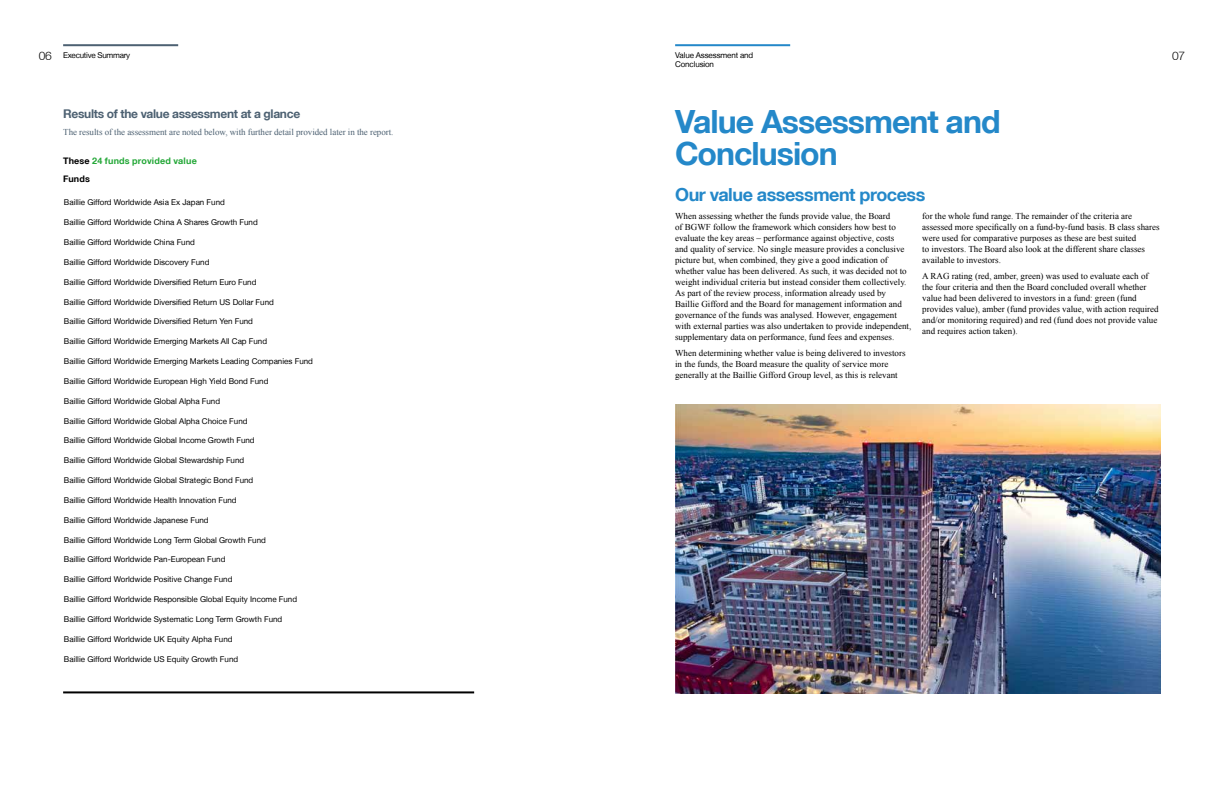
<style>
.page{position:relative;width:1224px;height:792px;background:#fff}
.page>*{position:absolute;margin:0;border:0;box-sizing:border-box;transform-origin:0 0}
.t1{font:700 32px/32px "Helvetica Neue LT";letter-spacing:-.03em;color:#2488c9}
.t2{font:700 18px "Helvetica Neue LT";letter-spacing:-.025em;color:#2488c9}
.t3{font:700 12px "Helvetica Neue LT";letter-spacing:-.025em;color:#4d6172}
.t4{font:300 12px "Helvetica Neue LT";color:#000}
.t5{font:9px/11px "Times New Roman";color:#000}
.t6{font:9px "Times New Roman";letter-spacing:-.005em;color:#4d6172}
.t7{font:700 9px/17.9px "Helvetica Neue LT";letter-spacing:.02em;color:#23a737}
.t8{font:8px/9px "Helvetica Neue LT";color:#000}
.t9{font:8px "Helvetica Neue LT";letter-spacing:-.03em;color:#000}
.s1{color:#000}
</style>
<div class="page">
<hr style="left:63px;top:44px;width:115px;height:2px;background:#4d6172">
<hr style="left:675px;top:44px;width:115px;height:2px;background:#2488c9">
<img style="left:675px;top:405px;width:486px;height:288px">
<hr style="left:63px;top:691px;width:411px;height:2px;background:#000">
<p class="t9" style="left:63px;top:50px;width:69px">Executive Summary</p>
<p class="t8" style="left:675px;top:50px;width:80px">Value Assessment and<br>Conclusion</p>
<h3 class="t4" style="left:39px;top:49px;width:14px">06</h3>
<h3 class="t4" style="left:1172px;top:49px;width:14px">07</h3>
<h3 class="t3" style="left:63px;top:107px;width:239px">Results of the value assessment at a glance</h3>
<p class="t6" style="left:63px;top:126px;width:332px">The results of the assessment are noted below, with further detail provided later in the report.</p>
<p class="t7" style="left:63px;top:152px;width:135px"><span class="s1">These</span> 24 funds provided value<br><span class="s1">Funds</span></p>
<p class="t8" style="left:64px;top:198px;width:162px">Baillie Gifford Worldwide Asia Ex Japan Fund</p>
<p class="t8" style="left:64px;top:218px;width:195px">Baillie Gifford Worldwide China A Shares Growth Fund</p>
<p class="t8" style="left:64px;top:238px;width:132px">Baillie Gifford Worldwide China Fund</p>
<p class="t8" style="left:64px;top:257px;width:147px">Baillie Gifford Worldwide Discovery Fund</p>
<p class="t8" style="left:64px;top:277px;width:194px">Baillie Gifford Worldwide Diversified Return Euro Fund</p>
<p class="t8" style="left:64px;top:297px;width:211px">Baillie Gifford Worldwide Diversified Return US Dollar Fund</p>
<p class="t8" style="left:64px;top:317px;width:191px">Baillie Gifford Worldwide Diversified Return Yen Fund</p>
<p class="t8" style="left:64px;top:337px;width:205px">Baillie Gifford Worldwide Emerging Markets All Cap Fund</p>
<p class="t8" style="left:64px;top:357px;width:250px">Baillie Gifford Worldwide Emerging Markets Leading Companies Fund</p>
<p class="t8" style="left:64px;top:376px;width:206px">Baillie Gifford Worldwide European High Yield Bond Fund</p>
<p class="t8" style="left:64px;top:396px;width:158px">Baillie Gifford Worldwide Global Alpha Fund</p>
<p class="t8" style="left:64px;top:416px;width:185px">Baillie Gifford Worldwide Global Alpha Choice Fund</p>
<p class="t8" style="left:64px;top:436px;width:192px">Baillie Gifford Worldwide Global Income Growth Fund</p>
<p class="t8" style="left:64px;top:456px;width:182px">Baillie Gifford Worldwide Global Stewardship Fund</p>
<p class="t8" style="left:64px;top:476px;width:191px">Baillie Gifford Worldwide Global Strategic Bond Fund</p>
<p class="t8" style="left:64px;top:495px;width:174px">Baillie Gifford Worldwide Health Innovation Fund</p>
<p class="t8" style="left:64px;top:515px;width:146px">Baillie Gifford Worldwide Japanese Fund</p>
<p class="t8" style="left:64px;top:535px;width:203px">Baillie Gifford Worldwide Long Term Global Growth Fund</p>
<p class="t8" style="left:64px;top:555px;width:163px">Baillie Gifford Worldwide Pan-European Fund</p>
<p class="t8" style="left:64px;top:575px;width:170px">Baillie Gifford Worldwide Positive Change Fund</p>
<p class="t8" style="left:64px;top:595px;width:235px">Baillie Gifford Worldwide Responsible Global Equity Income Fund</p>
<p class="t8" style="left:64px;top:614px;width:220px">Baillie Gifford Worldwide Systematic Long Term Growth Fund</p>
<p class="t8" style="left:64px;top:634px;width:170px">Baillie Gifford Worldwide UK Equity Alpha Fund</p>
<p class="t8" style="left:64px;top:654px;width:176px">Baillie Gifford Worldwide US Equity Growth Fund</p>
<h1 class="t1" style="left:675px;top:104px;width:327px">Value Assessment and<br>Conclusion</h1>
<h2 class="t2" style="left:675px;top:184px;width:252px">Our value assessment process</h2>
<p class="t5" style="left:675px;top:210px;width:238px">When assessing whether the funds provide value, the Board<br>of BGWF follow the framework which considers how best to evaluate the key areas – performance against objective, costs<br>and quality of service. No single measure provides a conclusive picture but, when combined, they give a good indication of whether value has been delivered. As such, it was decided not to weight individual criteria but instead consider them collectively.<br>As part of the review process, information already used by Baillie Gifford and the Board for management information and governance of the funds was analysed. However, engagement with external parties was also undertaken to provide independent, supplementary data on performance, fund fees and expenses.</p>
<p class="t5" style="left:675px;top:348px;width:232px">When determining whether value is being delivered to investors in the funds, the Board measure the quality of service more generally at the Baillie Gifford Group level, as this is relevant</p>
<p class="t5" style="left:922px;top:210px;width:239px">for the whole fund range. The remainder of the criteria are assessed more specifically on a fund-by-fund basis. B class shares were used for comparative purposes as these are best suited<br>to investors. The Board also look at the different share classes available to investors.</p>
<p class="t5" style="left:922px;top:271px;width:238px">A RAG rating (red, amber, green) was used to evaluate each of the four criteria and then the Board concluded overall whether value had been delivered to investors in a fund: green (fund provides value), amber (fund provides value, with action required and/or monitoring required) and red (fund does not provide value and requires action taken).</p>
</div>
